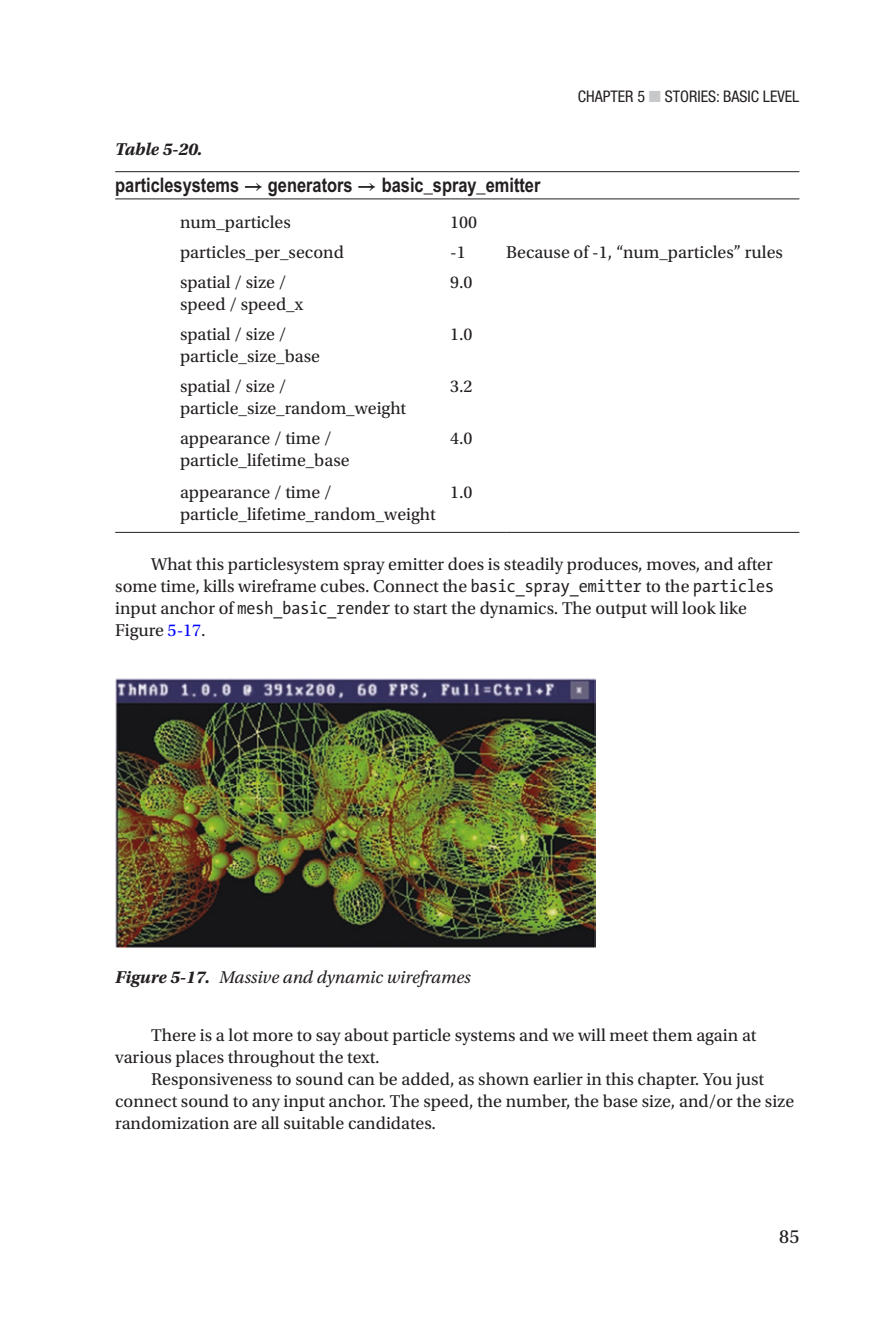
<style>
.page{position:relative;width:879px;height:1333px;background:#fff}
.page>*{position:absolute;margin:0;border:0;box-sizing:border-box;transform-origin:0 0}
.t1{font:700 20px "Pxsybp Rtljyr Dpftmj Arial Narrow";color:#231f20}
.t2{font:20px "Cklsyj Dmgbxw Qrqbny Utopia Std";color:#231f20}
.t3{font:18px/22px "Cklsyj Dmgbxw Qrqbny Utopia Std";color:#231f20}
.t4{font:italic 18px "Rjkvjv Brnjqc Yrmmjl Utopia Std";color:#231f20}
.t5{font:italic 700 18px "Rsysvc Tsbxqr Fhsgdn Utopia Std";color:#231f20}
.t6{font:condensed 16px "Jbsfpd Pdghtk Gghgwl Helvetica Neue";color:#231f20}
.s1{color:#c7c8ca}
.s2{font-family:"Lryrlq Wjddwf Nrsyls STIX General"}
.s3{font-family:"Stblws Crplqc Xcywvx The Sans Mono Con Normal"}
.s4{color:#00f}
.s5{font-family:"Rsysvc Tsbxqr Fhsgdn Utopia Std";font-weight:700}
</style>
<div class="page">
<hr style="left:450px;top:532px;width:56px;height:1px;background:#231f20">
<hr style="left:180px;top:532px;width:270px;height:1px;background:#231f20">
<hr style="left:115px;top:532px;width:65px;height:1px;background:#231f20">
<hr style="left:506px;top:532px;width:293px;height:1px;background:#231f20">
<hr style="left:115px;top:171px;width:65px;height:1px;background:#231f20">
<hr style="left:180px;top:171px;width:270px;height:1px;background:#231f20">
<hr style="left:450px;top:171px;width:56px;height:1px;background:#231f20">
<hr style="left:506px;top:171px;width:293px;height:1px;background:#231f20">
<hr style="left:115px;top:198px;width:65px;height:1px;background:#231f20">
<hr style="left:180px;top:198px;width:270px;height:1px;background:#231f20">
<hr style="left:450px;top:198px;width:56px;height:1px;background:#231f20">
<hr style="left:506px;top:198px;width:293px;height:1px;background:#231f20">
<img style="left:115px;top:678px;width:480px;height:269px">
<p class="t6" style="left:578px;top:87px;width:219px">CHAPTER 5 <span class="s1">■</span> STORIES: BASIC LEVEL</p>
<p class="t5" style="left:115px;top:139px;width:89px">Table 5-20.</p>
<p class="t1" style="left:115px;top:173px;width:427px">particlesystems <span class="s2">→</span> generators <span class="s2">→</span> basic_spray_emitter</p>
<p class="t3" style="left:180px;top:212px;width:112px">num_particles</p>
<p class="t3" style="left:450px;top:212px;width:28px">100</p>
<p class="t3" style="left:180px;top:242px;width:165px">particles_per_second</p>
<p class="t3" style="left:450px;top:242px;width:17px">-1</p>
<p class="t3" style="left:506px;top:242px;width:278px">Because of -1, “num_particles” rules</p>
<p class="t3" style="left:180px;top:272px;width:124px">spatial / size / speed / speed_x</p>
<p class="t3" style="left:450px;top:272px;width:24px">9.0</p>
<p class="t3" style="left:180px;top:324px;width:142px">spatial / size / particle_size_base</p>
<p class="t3" style="left:450px;top:324px;width:24px">1.0</p>
<p class="t3" style="left:180px;top:376px;width:228px">spatial / size / particle_size_random_weight</p>
<p class="t3" style="left:450px;top:376px;width:24px">3.2</p>
<p class="t3" style="left:180px;top:428px;width:171px">appearance / time / particle_lifetime_base</p>
<p class="t3" style="left:450px;top:428px;width:24px">4.0</p>
<p class="t3" style="left:180px;top:482px;width:257px">appearance / time / particle_lifetime_random_weight</p>
<p class="t3" style="left:450px;top:482px;width:24px">1.0</p>
<p class="t3" style="left:115px;top:553px;width:660px;text-indent:36px">What this particlesystem spray emitter does is steadily produces, moves, and after some time, kills wireframe cubes. Connect the <span class="s3">basic_spray_emitter</span> to the <span class="s3">particles </span>input anchor of <span class="s3">mesh_basic_render</span> to start the dynamics. The output will look like Figure <span class="s4">5-17</span>.</p>
<p class="t4" style="left:115px;top:967px;width:357px"><span class="s5">Figure 5-17.</span> Massive and dynamic wireframes</p>
<p class="t3" style="left:115px;top:1024px;width:643px;text-indent:36px">There is a lot more to say about particle systems and we will meet them again at various places throughout the text.</p>
<p class="t3" style="left:115px;top:1068px;width:680px;text-indent:36px">Responsiveness to sound can be added, as shown earlier in this chapter. You just connect sound to any input anchor. The speed, the number, the base size, and/or the size randomization are all suitable candidates.</p>
<p class="t2" style="left:779px;top:1225px;width:22px">85</p>
</div>
